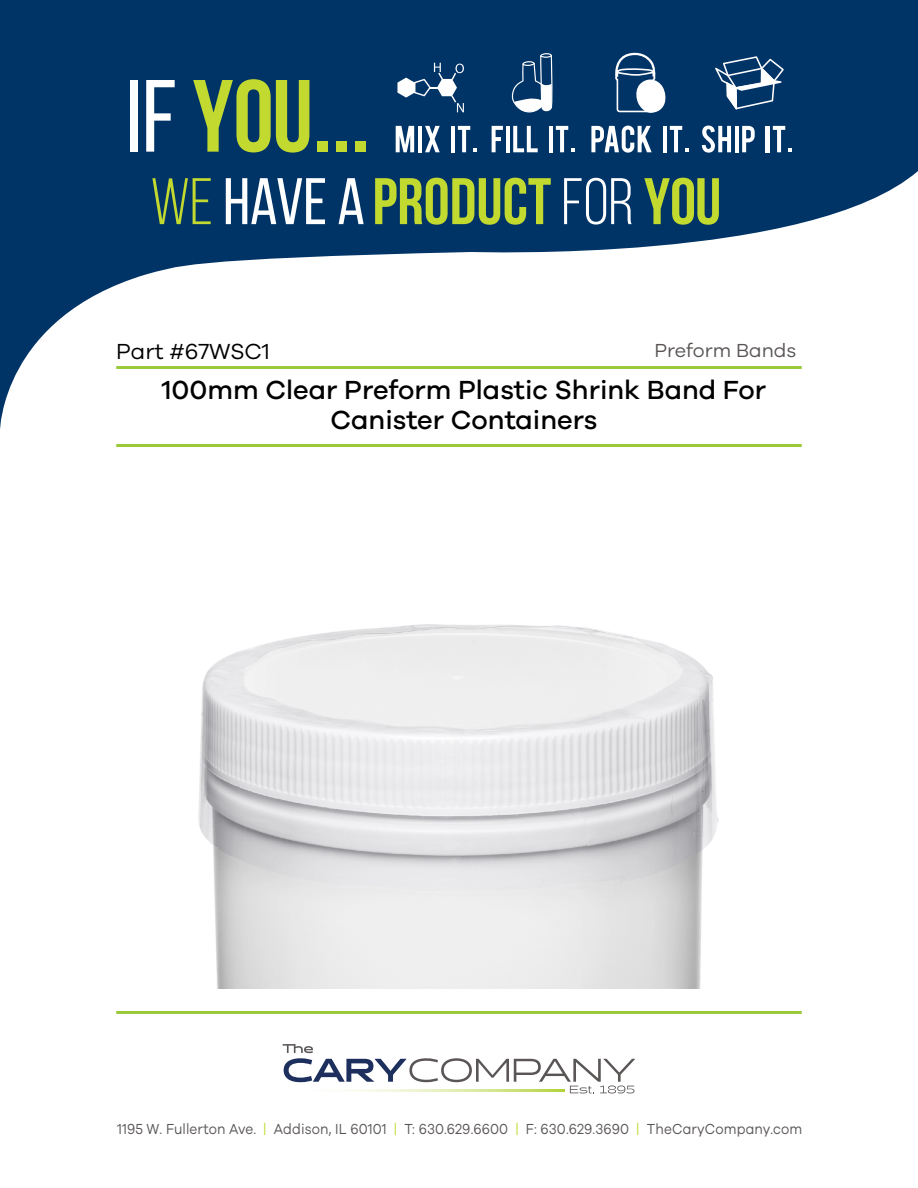
<style>
.page{position:relative;width:918px;height:1188px;background:#fff}
.page>*{position:absolute;margin:0;border:0;box-sizing:border-box;transform-origin:0 0}
.t1{font:500 27px/30px "Galano Grotesque";color:#000;text-align:center}
.t2{font:22.5px "Galano Grotesque";color:#000}
.t3{font:19.5px "Galano Grotesque";color:#5a5655}
.t4{font:15px "Galano Grotesque";letter-spacing:.01em;color:#5a5655;scale:.9 1}
.s1{color:#c2d930}
</style>
<div class="page">
<svg style="left:0;top:0;width:918px;height:429px;fill:#036"></svg>
<div style="left:130px;top:80px;width:8px;height:72px;background:#fff"></div>
<svg style="left:146px;top:80px;width:29px;height:72px"></svg>
<svg style="left:193px;top:79px;width:116px;height:74px;background:#648949"></svg>
<div style="left:317px;top:141px;width:11px;height:11px;background:#c2d930"></div>
<div style="left:336px;top:141px;width:11px;height:11px;background:#c2d930"></div>
<div style="left:355px;top:141px;width:11px;height:11px;background:#c2d930"></div>
<svg style="left:152px;top:178px;width:59px;height:46px;background:#356056"></svg>
<svg style="left:226px;top:178px;width:99px;height:46px"></svg>
<svg style="left:339px;top:178px;width:25px;height:46px"></svg>
<svg style="left:375px;top:178px;width:176px;height:47px;background:#688b48"></svg>
<svg style="left:564px;top:178px;width:68px;height:47px"></svg>
<svg style="left:644px;top:178px;width:75px;height:47px;background:#668a49"></svg>
<svg style="left:614px;top:52px;width:52px;height:61px"></svg>
<svg style="left:397px;top:63px;width:67px;height:49px"></svg>
<svg style="left:715px;top:56px;width:69px;height:53px"></svg>
<svg style="left:511px;top:53px;width:42px;height:60px"></svg>
<svg style="left:396px;top:126px;width:18px;height:26px"></svg>
<hr style="left:418px;top:126px;width:4px;height:26px;background:#fff">
<svg style="left:425px;top:126px;width:15px;height:26px"></svg>
<hr style="left:451px;top:126px;width:4px;height:26px;background:#fff">
<svg style="left:458px;top:126px;width:19px;height:26px"></svg>
<svg style="left:492px;top:126px;width:11px;height:26px"></svg>
<hr style="left:506px;top:126px;width:4px;height:26px;background:#fff">
<svg style="left:513px;top:126px;width:25px;height:26px"></svg>
<hr style="left:549px;top:126px;width:4px;height:26px;background:#fff">
<svg style="left:556px;top:126px;width:19px;height:26px"></svg>
<svg style="left:591px;top:126px;width:61px;height:27px"></svg>
<hr style="left:663px;top:126px;width:4px;height:26px;background:#fff">
<svg style="left:670px;top:126px;width:19px;height:26px"></svg>
<svg style="left:702px;top:126px;width:29px;height:27px"></svg>
<hr style="left:735px;top:126px;width:4px;height:26px;background:#fff">
<svg style="left:742px;top:126px;width:13px;height:26px"></svg>
<hr style="left:766px;top:126px;width:4px;height:26px;background:#fff">
<svg style="left:773px;top:126px;width:19px;height:26px"></svg>
<hr style="left:116px;top:366px;width:686px;height:3px;background:#9aca3c">
<hr style="left:116px;top:444px;width:686px;height:3px;background:#9aca3c">
<hr style="left:116px;top:1011px;width:686px;height:3px;background:#9aca3c">
<svg style="left:283px;top:1044px;width:352px;height:49px"></svg>
<svg style="left:284px;top:1089px;width:281px;height:2px"></svg>
<img style="left:198px;top:624px;width:520px;height:365px">
<h2 class="t2" style="left:116px;top:337px;width:155px">Part #67WSC1</h2>
<h3 class="t3" style="left:654px;top:338px;width:144px">Preform Bands</h3>
<h1 class="t1" style="left:162px;top:374px;width:606px">100mm Clear Preform Plastic Shrink Band For<br>Canister Containers</h1>
<p class="t4" style="left:117px;top:1120px;width:763px">1195 W. Fullerton Ave. <span class="s1">|</span> Addison, IL 60101 <span class="s1">|</span> T: 630.629.6600 <span class="s1">|</span> F: 630.629.3690 <span class="s1">|</span> TheCaryCompany.com</p>
</div>
